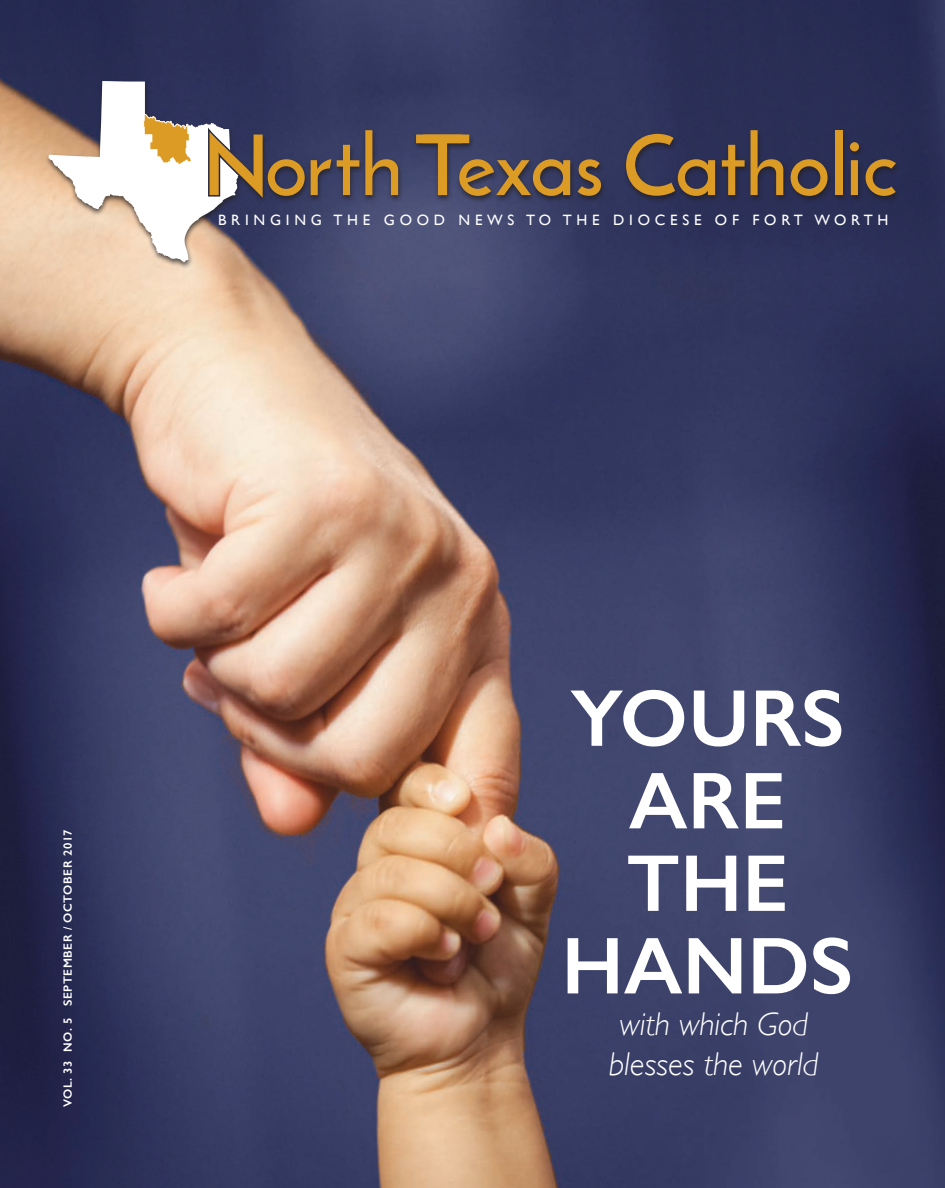
<style>
.page{position:relative;width:945px;height:1188px;background:#fff}
.page>*{position:absolute;margin:0;border:0;box-sizing:border-box;transform-origin:0 0}
.t1{font:600 81px/82.5px "Gill Sans";color:#fff;text-align:center}
.t2{font:italic 300 33px/39.6px "Gill Sans";color:#fff;text-align:center}
.t3{font:15px "Gill Sans";letter-spacing:.315em;color:#fff}
.t4{font:600 12px "Gill Sans";letter-spacing:.045em;color:#fff}
</style>
<div class="page">
<img style="left:0;top:0;width:945px;height:1188px">
<div style="left:45px;top:79px;width:856px;height:191px;background:#231f20;opacity:.75"></div>
<svg style="left:48px;top:81px;width:257px;height:181px"></svg>
<svg style="left:311px;top:159px;width:20px;height:36px"></svg>
<svg style="left:337px;top:145px;width:22px;height:50px"></svg>
<svg style="left:365px;top:130px;width:33px;height:65px;background:#77614a"></svg>
<svg style="left:578px;top:159px;width:23px;height:37px"></svg>
<svg style="left:626px;top:134px;width:89px;height:62px;background:#665345"></svg>
<svg style="left:722px;top:145px;width:23px;height:50px"></svg>
<svg style="left:751px;top:130px;width:32px;height:65px;background:#6d5740"></svg>
<svg style="left:791px;top:159px;width:37px;height:37px"></svg>
<div style="left:835px;top:130px;width:7px;height:65px;background:#dc9b25"></div>
<svg style="left:850px;top:142px;width:9px;height:53px"></svg>
<svg style="left:866px;top:159px;width:30px;height:37px"></svg>
<svg style="left:416px;top:135px;width:154px;height:61px;background:#6b5a4f"></svg>
<p class="t3" style="left:218px;top:211px;width:672px">BRINGING THE GOOD NEWS TO THE DIOCESE OF FORT WORTH</p>
<p class="t4" style="left:61px;top:1107px;width:279px;rotate:-90deg">VOL. 33 NO. 5 SEPTEMBER / OCTOBER 2017</p>
<h1 class="t1" style="left:562px;top:676px;width:293px">YOURS<br>ARE<br>THE<br>HANDS</h1>
<h2 class="t2" style="left:609px;top:1005px;width:211px">with which God blesses the world</h2>
</div>
